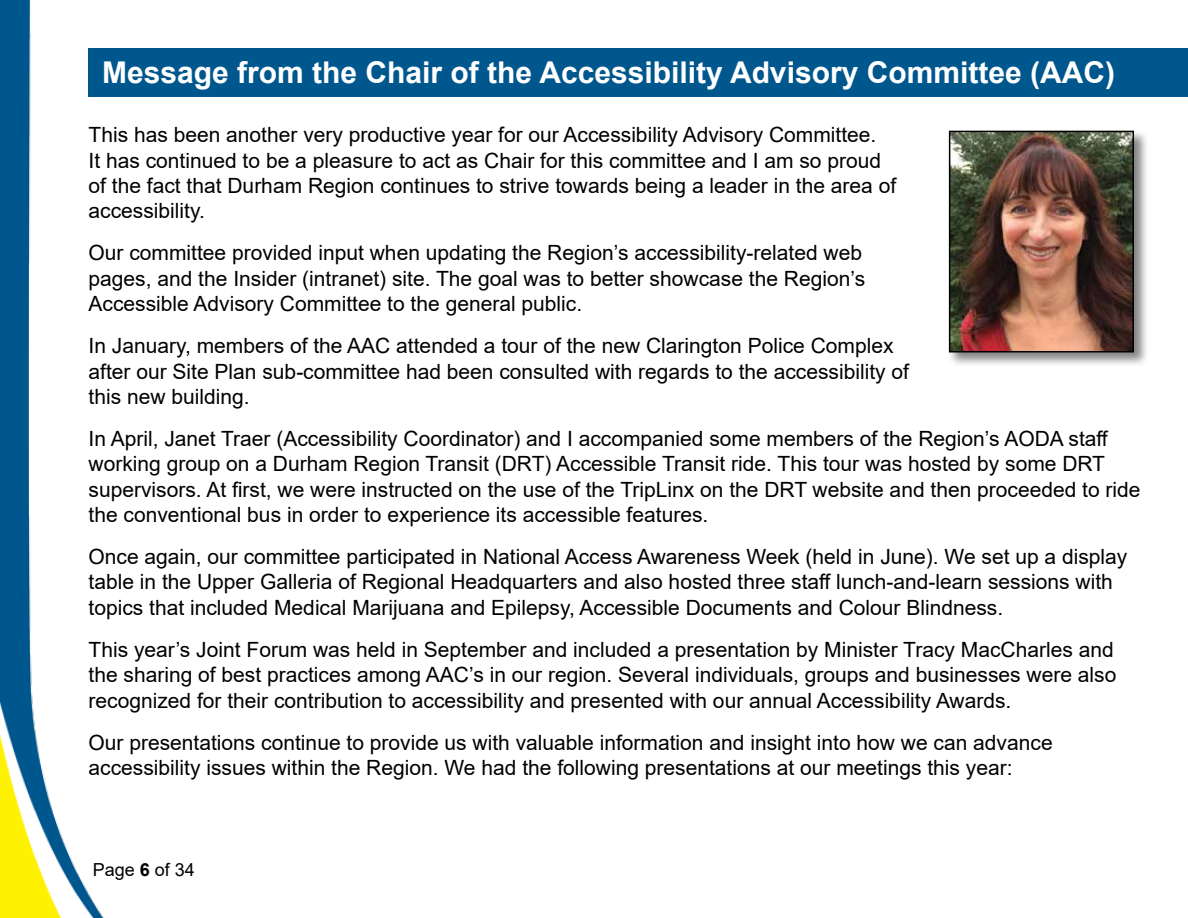
<style>
.page{position:relative;width:1188px;height:918px;background:#fff}
.page>*{position:absolute;margin:0;border:0;box-sizing:border-box;transform-origin:0 0}
.t1{font:700 30px "Arial";color:#fff}
.t2{font:21px/25.2px "Arial";color:#000}
.t3{font:18px "Arial";color:#000}
.s1{font-weight:700}
</style>
<div class="page">
<img style="left:0;top:0;width:119px;height:918px">
<div style="left:89px;top:48px;width:1099px;height:48px;background:#00578e"></div>
<div style="left:947px;top:129px;width:202px;height:238px;background:#000;opacity:.48"></div>
<img style="left:952px;top:134px;width:179px;height:215px">
<div style="left:949px;top:131px;width:185px;height:221px;border:2px solid #000"></div>
<h1 class="t1" style="left:102px;top:52px;width:1014px">Message from the Chair of the Accessibility Advisory Committee (AAC)</h1>
<p class="t2" style="left:89px;top:122px;width:809px">This has been another very productive year for our Accessibility Advisory Committee.<br>It has continued to be a pleasure to act as Chair for this committee and I am so proud of the fact that Durham Region continues to strive towards being a leader in the area of accessibility.</p>
<p class="t2" style="left:89px;top:240px;width:778px">Our committee provided input when updating the Region’s accessibility-related web pages, and the Insider (intranet) site. The goal was to better showcase the Region’s<br>Accessible Advisory Committee to the general public.</p>
<p class="t2" style="left:89px;top:333px;width:822px">In January, members of the AAC attended a tour of the new Clarington Police Complex after our Site Plan sub-committee had been consulted with regards to the accessibility of this new building.</p>
<p class="t2" style="left:89px;top:426px;width:1054px">In April, Janet Traer (Accessibility Coordinator) and I accompanied some members of the Region’s AODA staff working group on a Durham Region Transit (DRT) Accessible Transit ride. This tour was hosted by some DRT supervisors. At first, we were instructed on the use of the TripLinx on the DRT website and then proceeded to ride the conventional bus in order to experience its accessible features.</p>
<p class="t2" style="left:89px;top:544px;width:1040px">Once again, our committee participated in National Access Awareness Week (held in June). We set up a display table in the Upper Galleria of Regional Headquarters and also hosted three staff lunch-and-learn sessions with topics that included Medical Marijuana and Epilepsy, Accessible Documents and Colour Blindness.</p>
<p class="t2" style="left:89px;top:637px;width:1029px">This year’s Joint Forum was held in September and included a presentation by Minister Tracy MacCharles and the sharing of best practices among AAC’s in our region. Several individuals, groups and businesses were also recognized for their contribution to accessibility and presented with our annual Accessibility Awards.</p>
<p class="t2" style="left:89px;top:730px;width:966px">Our presentations continue to provide us with valuable information and insight into how we can advance accessibility issues within the Region. We had the following presentations at our meetings this year:</p>
<p class="t3" style="left:93px;top:857px;width:104px">Page <span class="s1">6</span> of 34</p>
</div>
